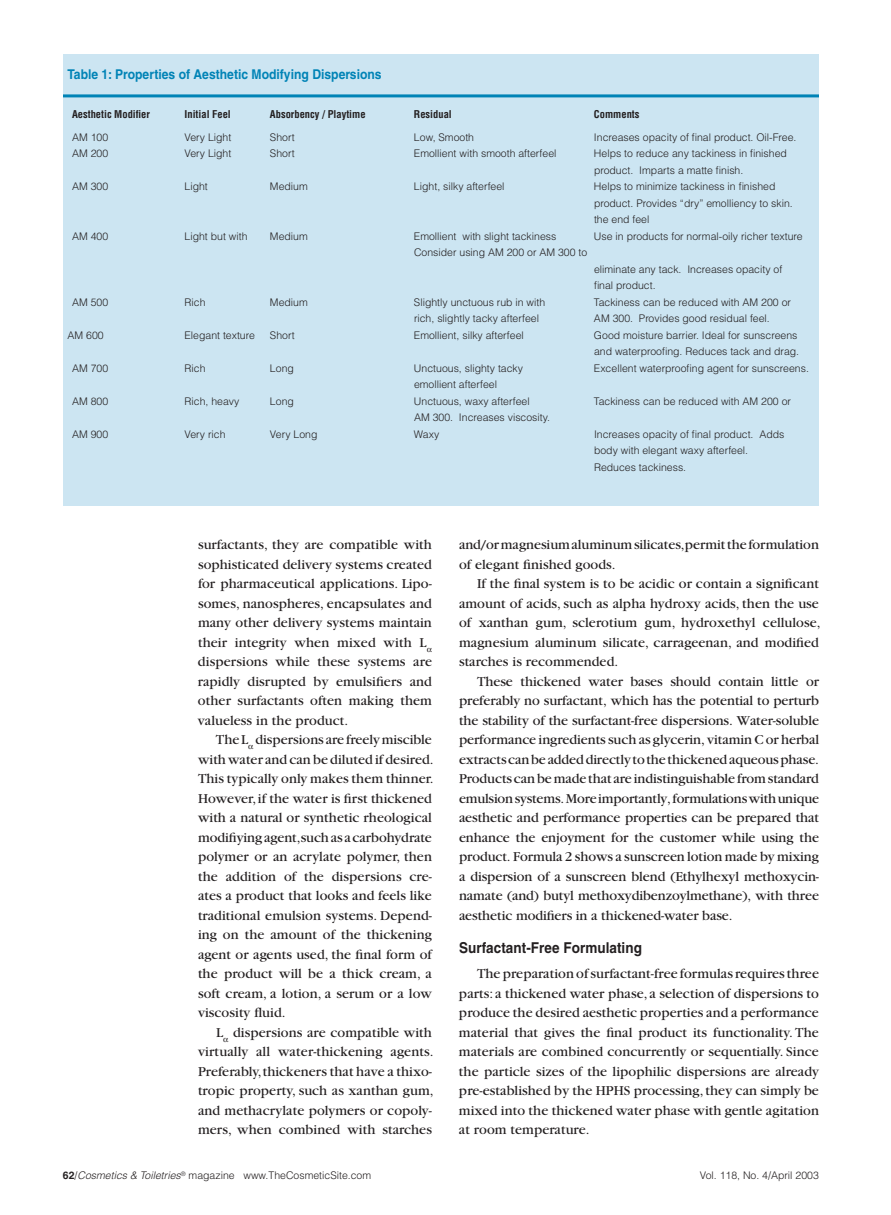
<style>
.page{position:relative;width:891px;height:1215px;background:#fff}
.page>*{position:absolute;margin:0;border:0;box-sizing:border-box;transform-origin:0 0}
.t1{font:700 15px "Helvetica";letter-spacing:.005em;color:#231f20;scale:.9 1}
.t2{font:14.25px/19.5px "Garamond";letter-spacing:.005em;color:#231f20}
.t3{font:700 13.5px "Helvetica";color:#0083b6;scale:.9 1}
.t4{font:300 10.5px/16.5px "Helvetica";color:#231f20}
.t5{font:700 condensed 10.5px "Helvetica";color:#231f20}
.s1{font-weight:700}
.s2{font-style:italic}
</style>
<div class="page">
<div style="left:63px;top:54px;width:756px;height:452px;background:#cce5f2"></div>
<hr style="left:63px;top:94px;width:756px;height:3px;background:#0083b6">
<p class="t3" style="left:68px;top:70px;width:351px">Table 1: Properties of Aesthetic Modifying Dispersions</p>
<p class="t5" style="left:72px;top:111px;width:79px">Aesthetic Modifier</p>
<p class="t5" style="left:184px;top:111px;width:48px">Initial Feel</p>
<p class="t5" style="left:270px;top:111px;width:97px">Absorbency / Playtime</p>
<p class="t5" style="left:414px;top:111px;width:39px">Residual</p>
<p class="t5" style="left:594px;top:111px;width:47px">Comments</p>
<p class="t4" style="left:72px;top:130px;width:38px">AM 100</p>
<p class="t4" style="left:184px;top:130px;width:48px">Very Light</p>
<p class="t4" style="left:270px;top:130px;width:26px">Short</p>
<p class="t4" style="left:414px;top:130px;width:62px">Low, Smooth</p>
<p class="t4" style="left:594px;top:130px;width:204px">Increases opacity of final product. Oil-Free.</p>
<p class="t4" style="left:72px;top:146px;width:38px">AM 200</p>
<p class="t4" style="left:184px;top:146px;width:48px">Very Light</p>
<p class="t4" style="left:270px;top:146px;width:26px">Short</p>
<p class="t4" style="left:414px;top:146px;width:144px">Emollient with smooth afterfeel</p>
<p class="t4" style="left:594px;top:146px;width:194px">Helps to reduce any tackiness in finished product. Imparts a matte finish.</p>
<p class="t4" style="left:72px;top:179px;width:38px">AM 300</p>
<p class="t4" style="left:184px;top:179px;width:25px">Light</p>
<p class="t4" style="left:270px;top:179px;width:39px">Medium</p>
<p class="t4" style="left:414px;top:179px;width:92px">Light, silky afterfeel</p>
<p class="t4" style="left:594px;top:179px;width:200px">Helps to minimize tackiness in finished product. Provides “dry” emolliency to skin. the end feel</p>
<p class="t4" style="left:72px;top:229px;width:38px">AM 400</p>
<p class="t4" style="left:184px;top:229px;width:65px">Light but with</p>
<p class="t4" style="left:270px;top:229px;width:39px">Medium</p>
<p class="t4" style="left:414px;top:229px;width:144px">Emollient with slight tackiness</p>
<p class="t4" style="left:594px;top:229px;width:210px">Use in products for normal-oily richer texture</p>
<p class="t4" style="left:414px;top:245px;width:175px">Consider using AM 200 or AM 300 to</p>
<p class="t4" style="left:594px;top:262px;width:190px">eliminate any tack. Increases opacity of final product.</p>
<p class="t4" style="left:72px;top:295px;width:38px">AM 500</p>
<p class="t4" style="left:184px;top:295px;width:23px">Rich</p>
<p class="t4" style="left:270px;top:295px;width:39px">Medium</p>
<p class="t4" style="left:414px;top:295px;width:133px">Slightly unctuous rub in with</p>
<p class="t4" style="left:594px;top:295px;width:199px">Tackiness can be reduced with AM 200 or</p>
<p class="t4" style="left:414px;top:311px;width:127px">rich, slightly tacky afterfeel</p>
<p class="t4" style="left:594px;top:311px;width:177px">AM 300. Provides good residual feel.</p>
<p class="t4" style="left:67px;top:328px;width:38px">AM 600</p>
<p class="t4" style="left:184px;top:328px;width:72px">Elegant texture</p>
<p class="t4" style="left:270px;top:328px;width:26px">Short</p>
<p class="t4" style="left:414px;top:328px;width:111px">Emollient, silky afterfeel</p>
<p class="t4" style="left:594px;top:328px;width:207px">Good moisture barrier. Ideal for sunscreens and waterproofing. Reduces tack and drag.</p>
<p class="t4" style="left:72px;top:361px;width:38px">AM 700</p>
<p class="t4" style="left:184px;top:361px;width:23px">Rich</p>
<p class="t4" style="left:270px;top:361px;width:25px">Long</p>
<p class="t4" style="left:414px;top:361px;width:111px">Unctuous, slighty tacky</p>
<p class="t4" style="left:594px;top:361px;width:216px">Excellent waterproofing agent for sunscreens.</p>
<p class="t4" style="left:414px;top:377px;width:85px">emollient afterfeel</p>
<p class="t4" style="left:72px;top:394px;width:38px">AM 800</p>
<p class="t4" style="left:184px;top:394px;width:56px">Rich, heavy</p>
<p class="t4" style="left:270px;top:394px;width:25px">Long</p>
<p class="t4" style="left:414px;top:394px;width:117px">Unctuous, waxy afterfeel</p>
<p class="t4" style="left:594px;top:394px;width:199px">Tackiness can be reduced with AM 200 or</p>
<p class="t4" style="left:414px;top:410px;width:137px">AM 300. Increases viscosity.</p>
<p class="t4" style="left:72px;top:427px;width:38px">AM 900</p>
<p class="t4" style="left:184px;top:427px;width:43px">Very rich</p>
<p class="t4" style="left:270px;top:427px;width:49px">Very Long</p>
<p class="t4" style="left:414px;top:427px;width:27px">Waxy</p>
<p class="t4" style="left:594px;top:427px;width:192px">Increases opacity of final product. Adds body with elegant waxy afterfeel.<br>Reduces tackiness.</p>
<p class="t2" style="left:198px;top:536px;width:236px">surfactants, they are compatible with sophisticated delivery systems created for pharmaceutical applications. Lipo&shy;somes, nanospheres, encapsulates and many other delivery systems maintain their integrity when mixed with L dispersions while these systems are rapidly disrupted by emulsifiers and other surfactants often making them valueless in the product.</p>
<p class="t2" style="left:198px;top:731px;width:237px;text-indent:18px">The L dispersions are freely miscible with water and can be diluted if desired.<br>This typically only makes them thinner.<br>However, if the water is first thickened with a natural or synthetic rheological modifiying agent,such as a carbohydrate polymer or an acrylate polymer, then the addition of the dispersions cre&shy;ates a product that looks and feels like traditional emulsion systems. Depend&shy;ing on the amount of the thickening agent or agents used, the final form of the product will be a thick cream, a soft cream, a lotion, a serum or a low viscosity fluid.</p>
<p class="t2" style="left:198px;top:1024px;width:237px;text-indent:18px">L dispersions are compatible with virtually all water-thickening agents.<br>Preferably, thickeners that have a thixo&shy;tropic property, such as xanthan gum, and methacrylate polymers or copoly&shy;mers, when combined with starches</p>
<p class="t2" style="left:459px;top:536px;width:362px">and/or magnesium aluminum silicates,permit the formulation of elegant finished goods.</p>
<p class="t2" style="left:459px;top:575px;width:363px;text-indent:18px">If the final system is to be acidic or contain a significant amount of acids, such as alpha hydroxy acids, then the use of xanthan gum, sclerotium gum, hydroxethyl cellulose, magnesium aluminum silicate, carrageenan, and modified starches is recommended.</p>
<p class="t2" style="left:459px;top:673px;width:362px;text-align:justify;text-indent:18px">These thickened water bases should contain little or preferably no surfactant, which has the potential to perturb the stability of the surfactant-free dispersions. Water-soluble performance ingredients such as glycerin, vitamin C or herbal extracts can be added directly to the thickened aqueous phase.<br>Products can be made that are indistinguishable from standard emulsion systems. More importantly, formulations with unique aesthetic and performance properties can be prepared that enhance the enjoyment for the customer while using the product. Formula 2 shows a sunscreen lotion made by mixing a dispersion of a sunscreen blend (Ethylhexyl methoxycin&shy;namate (and) butyl methoxydibenzoylmethane), with three aesthetic modifiers in a thickened-water base.</p>
<p class="t1" style="left:459px;top:942px;width:205px">Surfactant-Free Formulating</p>
<p class="t2" style="left:459px;top:965px;width:362px;text-align:justify;text-indent:18px">The preparation of surfactant-free formulas requires three parts: a thickened water phase, a selection of dispersions to produce the desired aesthetic properties and a performance material that gives the final product its functionality. The materials are combined concurrently or sequentially. Since the particle sizes of the lipophilic dispersions are already pre-established by the HPHS processing, they can simply be mixed into the thickened water phase with gentle agitation at room temperature.</p>
<p class="t4" style="left:63px;top:1168px;width:310px"><span class="s1">62</span>/<span class="s2">Cosmetics &amp; Toiletries</span><sup>®</sup> magazine www.TheCosmeticSite.com</p>
<p class="t4" style="left:700px;top:1168px;width:121px">Vol. 118, No. 4/April 2003</p>
</div>
